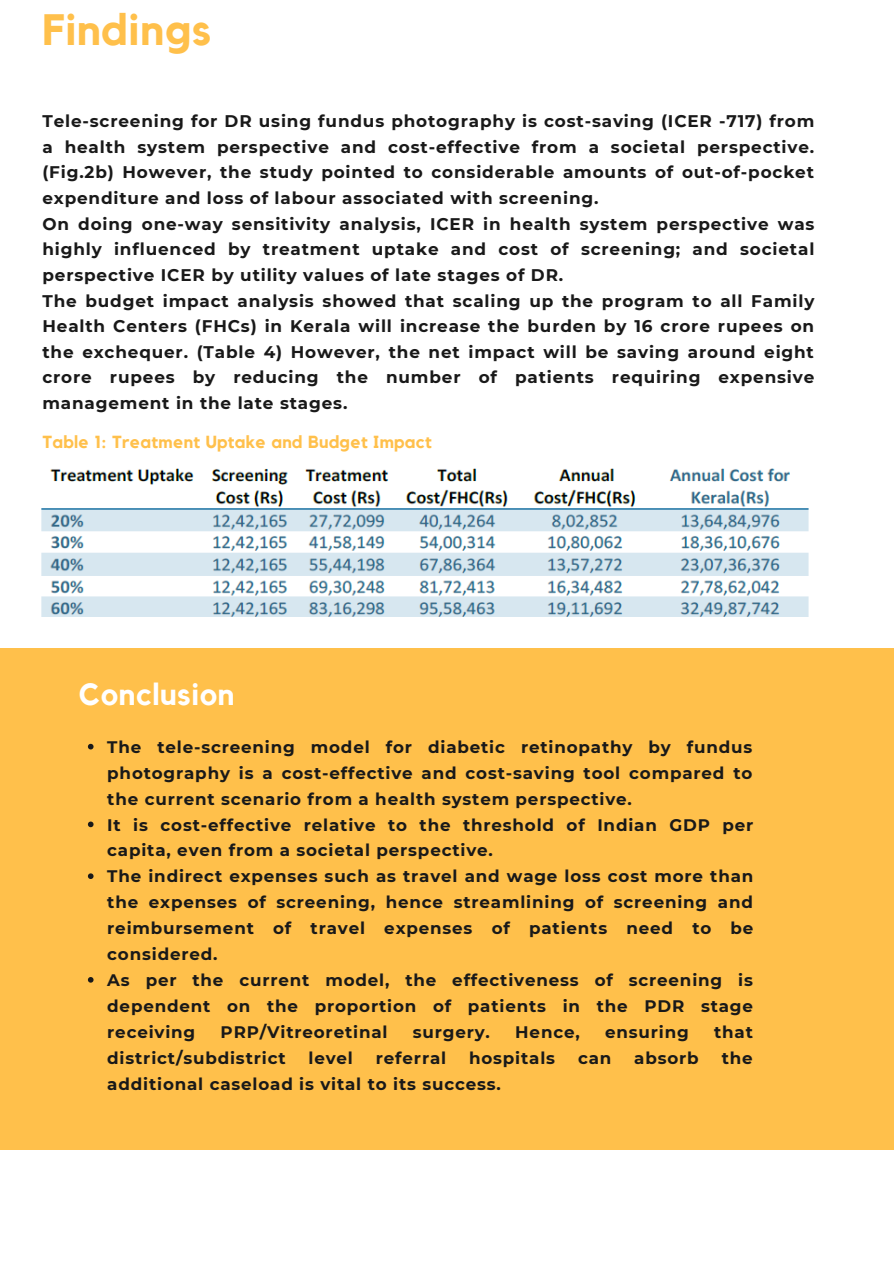
<style>
.page{position:relative;width:894px;height:1264px;background:#fff}
.page>*{position:absolute;margin:0;border:0;box-sizing:border-box;transform-origin:0 0}
.t1{font:700 43.8px "Kollektif";letter-spacing:.02em;color:#ffc04b}
.t2{font:700 30.6px "Kollektif";letter-spacing:.02em;color:#fff}
.t3{font:700 17.4px "Kollektif";letter-spacing:.02em;color:#ffc04b}
.t4{font:700 16.8px/25.7px "Montserrat";letter-spacing:.05em;color:#191919;text-align:justify}
.t5{font:700 16.65px/26px "Montserrat";letter-spacing:.05em;color:#191919;text-align:justify}
</style>
<div class="page">
<img style="left:41px;top:468px;width:768px;height:148px">
<div style="left:0;top:648px;width:893px;height:501px;background:#ffc04b"></div>
<svg style="left:88px;top:743px;width:5px;height:6px"></svg>
<svg style="left:88px;top:821px;width:5px;height:6px"></svg>
<svg style="left:88px;top:873px;width:5px;height:6px"></svg>
<svg style="left:88px;top:977px;width:5px;height:5px"></svg>
<p class="t1" style="left:42px;top:9px;width:170px">Findings</p>
<p class="t4" style="left:42px;top:108px;width:773px">Tele-screening for DR using fundus photography is cost-saving (ICER -717) from a health system perspective and cost-effective from a societal perspective. (Fig.2b) However, the study pointed to considerable amounts of out-of-pocket expenditure and loss of labour associated with screening.</p>
<p class="t4" style="left:42px;top:211px;width:773px">On doing one-way sensitivity analysis, ICER in health system perspective was highly influenced by treatment uptake and cost of screening; and societal perspective ICER by utility values of late stages of DR.</p>
<p class="t4" style="left:42px;top:288px;width:773px">The budget impact analysis showed that scaling up the program to all Family Health Centers (FHCs) in Kerala will increase the burden by 16 crore rupees on the exchequer. (Table 4) However, the net impact will be saving around eight crore rupees by reducing the number of patients requiring expensive management in the late stages.</p>
<p class="t3" style="left:42px;top:434px;width:391px">Table 1: Treatment Uptake and Budget Impact</p>
<p class="t2" style="left:79px;top:680px;width:157px">Conclusion</p>
<p class="t5" style="left:107px;top:734px;width:646px">The tele-screening model for diabetic retinopathy by fundus photography is a cost-effective and cost-saving tool compared to the current scenario from a health system perspective.</p>
<p class="t5" style="left:107px;top:811px;width:647px">It is cost-effective relative to the threshold of Indian GDP per capita, even from a societal perspective.</p>
<p class="t5" style="left:107px;top:863px;width:647px">The indirect expenses such as travel and wage loss cost more than the expenses of screening, hence streamlining of screening and reimbursement of travel expenses of patients need to be considered.</p>
<p class="t5" style="left:107px;top:967px;width:647px">As per the current model, the effectiveness of screening is dependent on the proportion of patients in the PDR stage receiving</p>
<p class="t5" style="left:220px;top:1018px;width:168px">PRP/Vitreoretinal</p>
<p class="t5" style="left:413px;top:1018px;width:79px">surgery.</p>
<p class="t5" style="left:515px;top:1018px;width:66px">Hence,</p>
<p class="t5" style="left:605px;top:1018px;width:85px">ensuring</p>
<p class="t5" style="left:714px;top:1018px;width:40px">that</p>
<p class="t5" style="left:107px;top:1044px;width:180px">district/subdistrict</p>
<p class="t5" style="left:308px;top:1044px;width:46px">level</p>
<p class="t5" style="left:376px;top:1044px;width:72px">referral</p>
<p class="t5" style="left:469px;top:1044px;width:87px">hospitals</p>
<p class="t5" style="left:578px;top:1044px;width:35px">can</p>
<p class="t5" style="left:634px;top:1044px;width:66px">absorb</p>
<p class="t5" style="left:721px;top:1044px;width:32px">the</p>
<p class="t5" style="left:107px;top:1070px;width:395px">additional caseload is vital to its success.</p>
</div>
